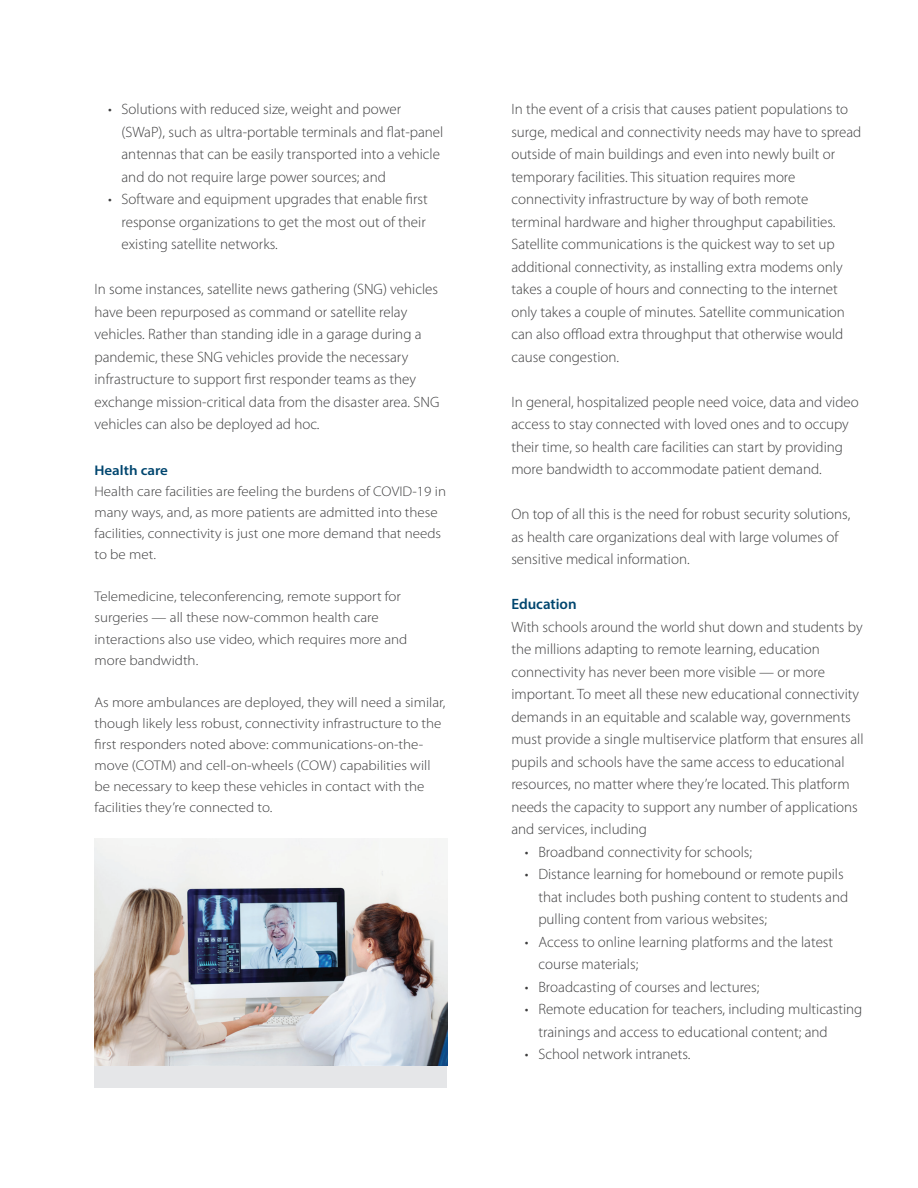
<style>
.page{position:relative;width:918px;height:1188px;background:#fff}
.page>*{position:absolute;margin:0;border:0;box-sizing:border-box;transform-origin:0 0}
.t1{font:300 15px/22.5px "Myriad Pro";color:#3e3e3f}
.t2{font:600 15px "Myriad Pro";color:#00466f}
.t3{font:300 13.95px/21px "Myriad Pro";color:#3e3e3f;scale:1.07 1}
.t4{font:600 13.95px "Myriad Pro";color:#00466f;scale:1.07 1}
</style>
<div class="page">
<div style="left:94px;top:838px;width:353px;height:250px;background:#e5e6e8"></div>
<img style="left:94px;top:838px;width:353px;height:228px">
<p class="t1" style="left:122px;top:98px;width:323px;text-indent:-14px">• Solutions with reduced size, weight and power (SWaP), such as ultra-portable terminals and flat-panel antennas that can be easily transported into a vehicle and do not require large power sources; and</p>
<p class="t1" style="left:122px;top:188px;width:308px;text-indent:-14px">• Software and equipment upgrades that enable first response organizations to get the most out of their existing satellite networks.</p>
<p class="t1" style="left:95px;top:278px;width:346px">In some instances, satellite news gathering (SNG) vehicles have been repurposed as command or satellite relay vehicles. Rather than standing idle in a garage during a pandemic, these SNG vehicles provide the necessary infrastructure to support first responder teams as they exchange mission-critical data from the disaster area. SNG vehicles can also be deployed ad hoc.</p>
<p class="t4" style="left:94px;top:462px;width:70px">Health care</p>
<p class="t3" style="left:94px;top:481px;width:330px">Health care facilities are feeling the burdens of COVID-19 in many ways, and, as more patients are admitted into these facilities, connectivity is just one more demand that needs to be met.</p>
<p class="t3" style="left:94px;top:586px;width:294px">Telemedicine, teleconferencing, remote support for surgeries — all these now-common health care interactions also use video, which requires more and more bandwidth.</p>
<p class="t3" style="left:94px;top:691px;width:330px">As more ambulances are deployed, they will need a similar, though likely less robust, connectivity infrastructure to the first responders noted above: communications-on-the&shy;move (COTM) and cell-on-wheels (COW) capabilities will be necessary to keep these vehicles in contact with the facilities they’re connected to.</p>
<p class="t1" style="left:511px;top:98px;width:352px">In the event of a crisis that causes patient populations to surge, medical and connectivity needs may have to spread outside of main buildings and even into newly built or temporary facilities. This situation requires more connectivity infrastructure by way of both remote terminal hardware and higher throughput capabilities.<br>Satellite communications is the quickest way to set up additional connectivity, as installing extra modems only takes a couple of hours and connecting to the internet only takes a couple of minutes. Satellite communication can also offload extra throughput that otherwise would cause congestion.</p>
<p class="t1" style="left:511px;top:390px;width:349px">In general, hospitalized people need voice, data and video access to stay connected with loved ones and to occupy their time, so health care facilities can start by providing more bandwidth to accommodate patient demand.</p>
<p class="t1" style="left:511px;top:503px;width:340px">On top of all this is the need for robust security solutions, as health care organizations deal with large volumes of sensitive medical information.</p>
<p class="t2" style="left:511px;top:595px;width:67px">Education</p>
<p class="t1" style="left:511px;top:615px;width:354px">With schools around the world shut down and students by the millions adapting to remote learning, education connectivity has never been more visible — or more important. To meet all these new educational connectivity demands in an equitable and scalable way, governments must provide a single multiservice platform that ensures all pupils and schools have the same access to educational resources, no matter where they’re located. This platform needs the capacity to support any number of applications and services, including</p>
<p class="t1" style="left:525px;top:840px;width:229px">• Broadband connectivity for schools;</p>
<p class="t1" style="left:538px;top:863px;width:311px;text-indent:-14px">• Distance learning for homebound or remote pupils that includes both pushing content to students and pulling content from various websites;</p>
<p class="t1" style="left:538px;top:930px;width:296px;text-indent:-14px">• Access to online learning platforms and the latest course materials;</p>
<p class="t1" style="left:525px;top:975px;width:236px">• Broadcasting of courses and lectures;</p>
<p class="t1" style="left:538px;top:998px;width:326px;text-indent:-14px">• Remote education for teachers, including multicasting trainings and access to educational content; and</p>
<p class="t1" style="left:525px;top:1043px;width:167px">• School network intranets.</p>
</div>
